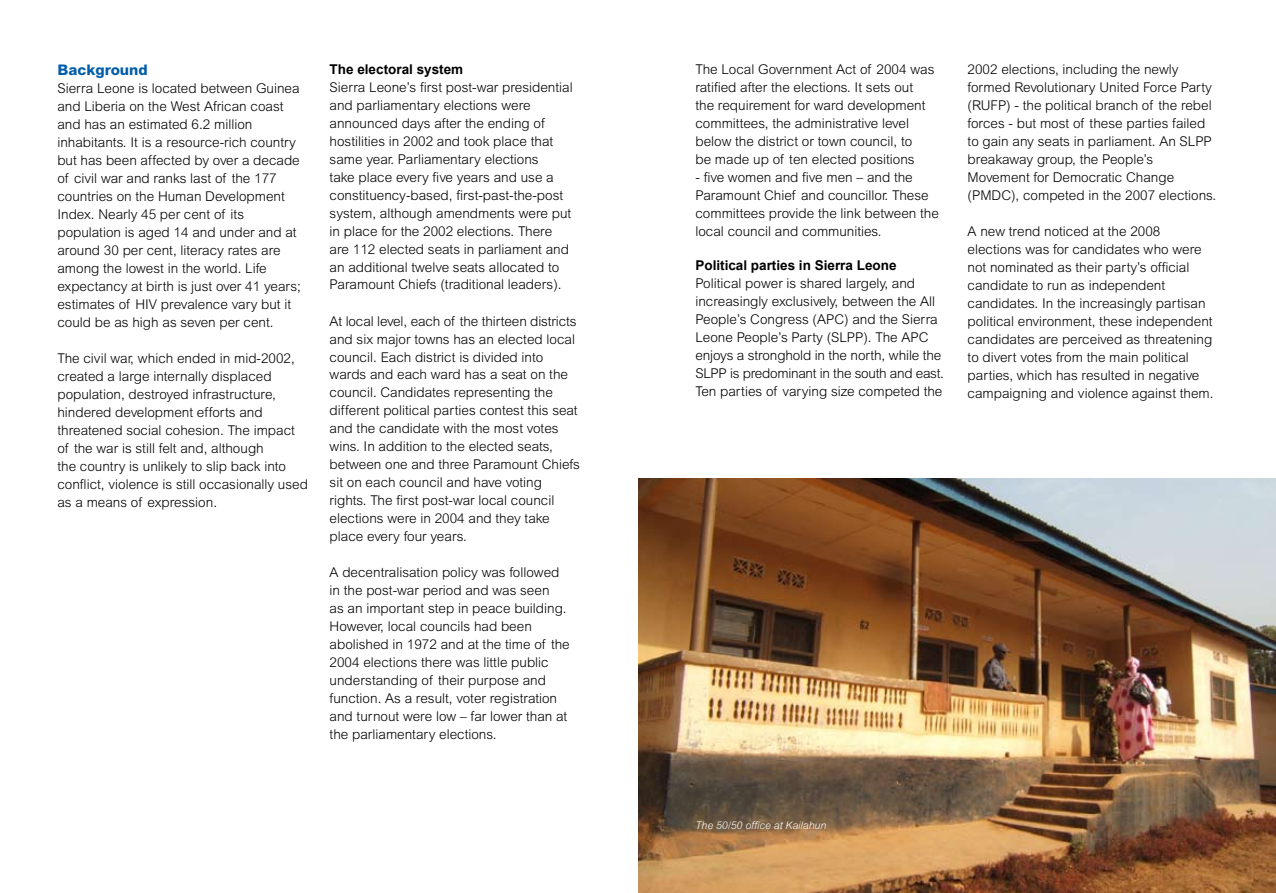
<style>
.page{position:relative;width:1276px;height:893px;background:#fff}
.page>*{position:absolute;margin:0;border:0;box-sizing:border-box;transform-origin:0 0}
.t1{font:800 14.7px "Arial";color:#005daa}
.t2{font:300 13.5px/18px "Arial";color:#000}
.t3{font:700 13.5px "Arial";color:#000}
.t4{font:italic 300 10.5px "Arial";color:#fff}
</style>
<div class="page">
<img style="left:638px;top:479px;width:638px;height:414px">
<p class="t1" style="left:57px;top:61px;width:92px">Background</p>
<p class="t2" style="left:57px;top:79px;width:245px">Sierra Leone is located between Guinea and Liberia on the West African coast and has an estimated 6.2 million inhabitants. It is a resource-rich country but has been affected by over a decade of civil war and ranks last of the 177 countries on the Human Development Index. Nearly 45 per cent of its population is aged 14 and under and at around 30 per cent, literacy rates are among the lowest in the world. Life expectancy at birth is just over 41 years; estimates of HIV prevalence vary but it could be as high as seven per cent.</p>
<p class="t2" style="left:57px;top:349px;width:252px">The civil war, which ended in mid-2002, created a large internally displaced population, destroyed infrastructure, hindered development efforts and threatened social cohesion. The impact of the war is still felt and, although<br>the country is unlikely to slip back into conflict, violence is still occasionally used as a means of expression.</p>
<p class="t3" style="left:330px;top:61px;width:135px">The electoral system</p>
<p class="t2" style="left:330px;top:78px;width:245px">Sierra Leone’s first post-war presidential and parliamentary elections were announced days after the ending of hostilities in 2002 and took place that same year. Parliamentary elections<br>take place every five years and use a constituency-based, first-past-the-post system, although amendments were put in place for the 2002 elections. There are 112 elected seats in parliament and an additional twelve seats allocated to Paramount Chiefs (traditional leaders).</p>
<p class="t2" style="left:330px;top:312px;width:252px">At local level, each of the thirteen districts and six major towns has an elected local council. Each district is divided into wards and each ward has a seat on the council. Candidates representing the different political parties contest this seat and the candidate with the most votes wins. In addition to the elected seats, between one and three Paramount Chiefs sit on each council and have voting rights. The first post-war local council elections were in 2004 and they take place every four years.</p>
<p class="t2" style="left:330px;top:564px;width:242px">A decentralisation policy was followed in the post-war period and was seen<br>as an important step in peace building.<br>However, local councils had been abolished in 1972 and at the time of the 2004 elections there was little public understanding of their purpose and function. As a result, voter registration and turnout were low – far lower than at the parliamentary elections.</p>
<p class="t2" style="left:695px;top:60px;width:240px">The Local Government Act of 2004 was ratified after the elections. It sets out the requirement for ward development committees, the administrative level below the district or town council, to<br>be made up of ten elected positions</p>
<p class="t2" style="left:695px;top:168px;width:245px">- five women and five men – and the Paramount Chief and councillor. These committees provide the link between the local council and communities.</p>
<p class="t3" style="left:695px;top:258px;width:203px">Political parties in Sierra Leone</p>
<p class="t2" style="left:695px;top:275px;width:250px">Political power is shared largely, and increasingly exclusively, between the All People’s Congress (APC) and the Sierra Leone People’s Party (SLPP). The APC enjoys a stronghold in the north, while the SLPP is predominant in the south and east.<br>Ten parties of varying size competed the</p>
<p class="t2" style="left:967px;top:60px;width:250px">2002 elections, including the newly formed Revolutionary United Force Party (RUFP) - the political branch of the rebel forces - but most of these parties failed to gain any seats in parliament. An SLPP breakaway group, the People’s Movement for Democratic Change (PMDC), competed in the 2007 elections.</p>
<p class="t2" style="left:967px;top:222px;width:247px">A new trend noticed at the 2008 elections was for candidates who were not nominated as their party’s official candidate to run as independent candidates. In the increasingly partisan political environment, these independent candidates are perceived as threatening to divert votes from the main political parties, which has resulted in negative campaigning and violence against them.</p>
<p class="t4" style="left:695px;top:819px;width:132px">The 50/50 office at Kailahun</p>
</div>
